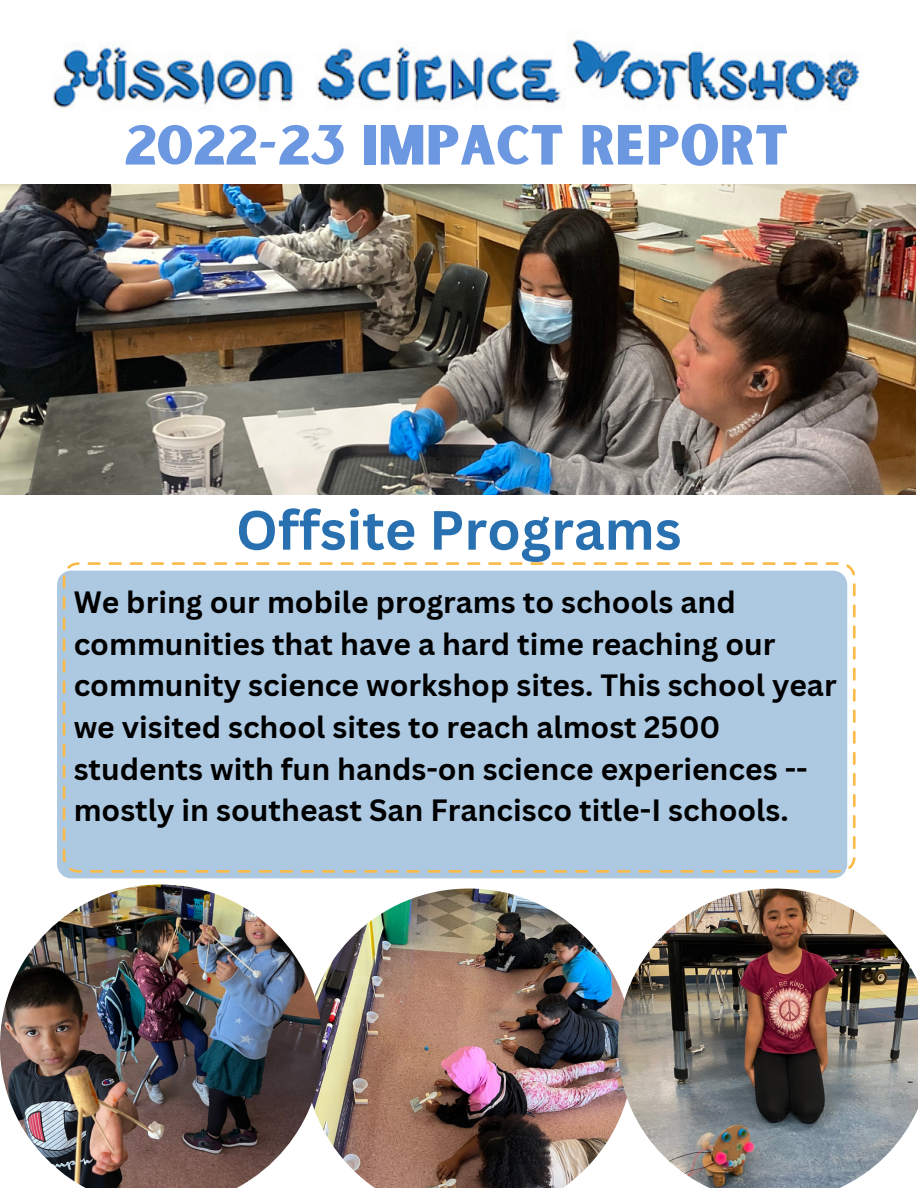
<style>
.page{position:relative;width:918px;height:1188px;background:#fff}
.page>*{position:absolute;margin:0;border:0;box-sizing:border-box;transform-origin:0 0}
.t1{font:54px "Sunborn Sans One";color:#6c97e1}
.t2{font:700 54px "Canva Sans";color:#2870b0}
.t3{font:700 30px/41.7px "Canva Sans";color:#000}
</style>
<div class="page">
<img style="left:53px;top:37px;width:809px;height:73px">
<img style="left:0;top:184px;width:915px;height:311px">
<img style="left:322px;top:889px;width:296px;height:299px">
<img style="left:0;top:884px;width:322px;height:304px">
<img style="left:618px;top:889px;width:300px;height:299px">
<div style="left:57px;top:573px;width:787px;height:305px;background:#adc9e2"></div>
<svg style="left:63px;top:562px;width:793px;height:311px;background:#b2c9da"></svg>
<p class="t1" style="left:125px;top:111px;width:665px">2022-23 IMPACT REPORT</p>
<p class="t2" style="left:236px;top:492px;width:447px">Offsite Programs</p>
<p class="t3" style="left:74px;top:581px;width:765px">We bring our mobile programs to schools and communities that have a hard time reaching our community science workshop sites. This school year we visited school sites to reach almost 2500 students with fun hands-on science experiences -- mostly in southeast San Francisco title-I schools.</p>
</div>
